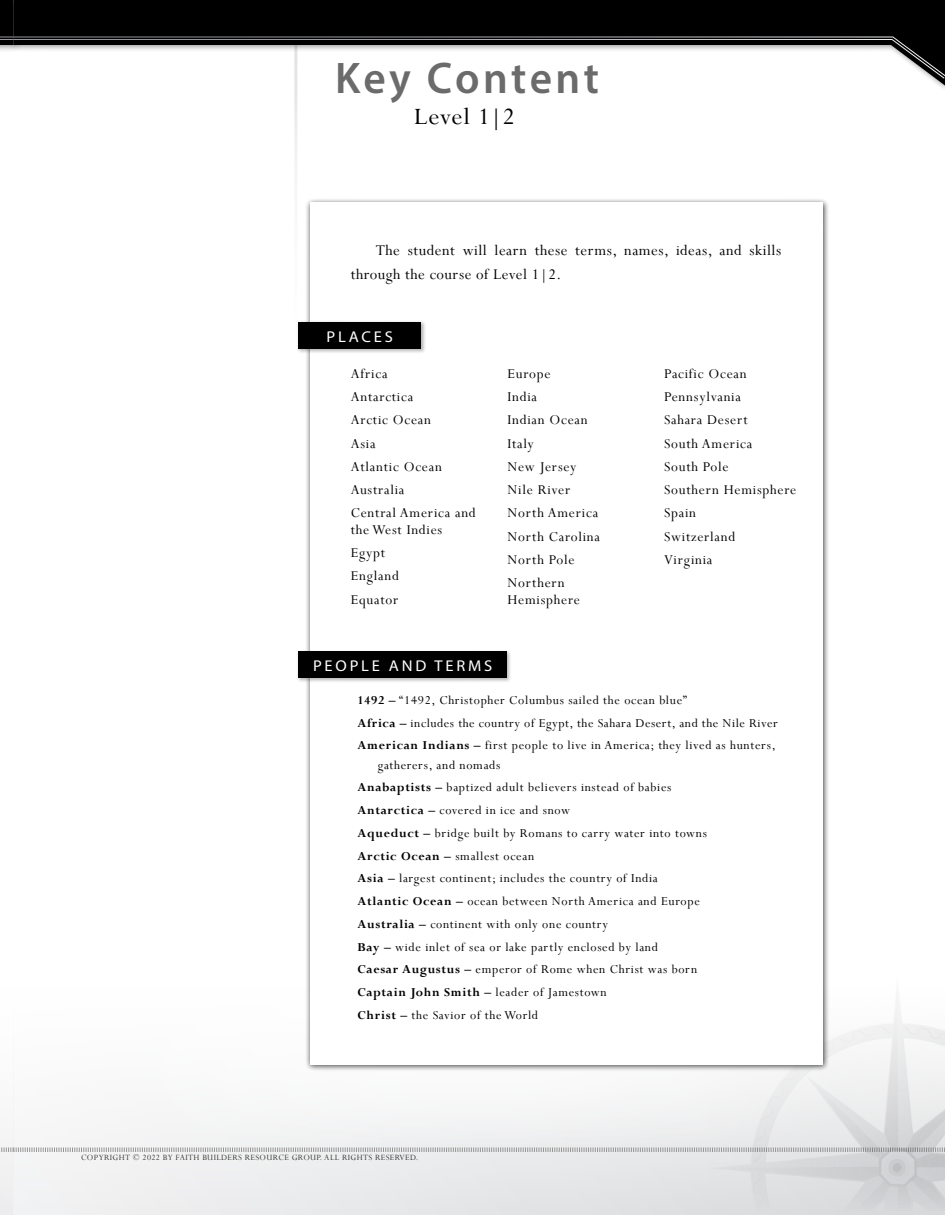
<style>
.page{position:relative;width:945px;height:1215px;background:#fff}
.page>*{position:absolute;margin:0;border:0;box-sizing:border-box;transform-origin:0 0}
.t1{font:600 44.4px "Myriad Pro";letter-spacing:.075em;color:#6b6b6b}
.t2{font:26.1px "Perpetua";letter-spacing:.02em;color:#000;scale:1.05 1}
.t3{font:16.5px/24px "Perpetua";letter-spacing:.03em;color:#000}
.t4{font:15.6px "Myriad Pro";letter-spacing:.17em;color:#fff;scale:1.05 1}
.t5{font:15px/23.2px "Perpetua";letter-spacing:.05em;color:#000}
.t6{font:13.5px/22.8px "Perpetua";letter-spacing:.05em;color:#000}
.t7{font:9px "Perpetua";letter-spacing:.04em;color:#393939}
.s1{font-weight:700}
</style>
<div class="page">
<div style="left:0;top:986px;width:14px;height:229px;background:#f8f8f9"></div>
<div style="left:14px;top:986px;width:931px;height:229px;background:linear-gradient(to right,#f7f7f7,#d6d8da)"></div>
<hr style="left:294px;top:0;width:3px;height:338px;background:#e0e0e0">
<div style="left:94px;top:94px;width:770px;height:1055px;background:#fff"></div>
<svg style="left:0;top:1147px;width:709px;height:6px"></svg>
<img style="left:709px;top:986px;width:236px;height:224px">
<div style="left:305px;top:198px;width:525px;height:874px;background:#000;opacity:.75"></div>
<div style="left:310px;top:203px;width:513px;height:862px;background:#fff"></div>
<div style="left:296px;top:320px;width:130px;height:34px;background:#000;opacity:.3"></div>
<div style="left:298px;top:322px;width:123px;height:27px;background:#000"></div>
<div style="left:296px;top:650px;width:216px;height:34px;background:#000;opacity:.3"></div>
<div style="left:298px;top:651px;width:209px;height:27px;background:#000"></div>
<div style="left:8px;top:0;width:937px;height:92px;background:#fff"></div>
<svg style="left:0;top:0;width:945px;height:86px"></svg>
<h1 class="t1" style="left:335px;top:50px;width:265px">Key Content</h1>
<h2 class="t2" style="left:414px;top:100px;width:98px">Level 1|2</h2>
<p class="t3" style="left:351px;top:238px;width:432px;text-indent:25px">The student will learn these terms, names, ideas, and skills through the course of Level 1|2.</p>
<p class="t4" style="left:327px;top:327px;width:65px">PLACES</p>
<p class="t5" style="left:351px;top:362px;width:127px">Africa<br>Antarctica<br>Arctic Ocean<br>Asia<br>Atlantic Ocean<br>Australia<br>Central America and</p>
<p class="t5" style="left:351px;top:518px;width:93px">the West Indies<br>Egypt<br>England<br>Equator</p>
<p class="t5" style="left:507px;top:362px;width:94px">Europe<br>India<br>Indian Ocean<br>Italy<br>New Jersey<br>Nile River<br>North America<br>North Carolina<br>North Pole<br>Northern</p>
<p class="t5" style="left:507px;top:587px;width:74px">Hemisphere</p>
<p class="t4" style="left:313px;top:656px;width:172px">PEOPLE AND TERMS</p>
<p class="t5" style="left:664px;top:362px;width:134px">Pacific Ocean<br>Pennsylvania<br>Sahara Desert<br>South America<br>South Pole<br>Southern Hemisphere<br>Spain<br>Switzerland<br>Virginia</p>
<p class="t6" style="left:358px;top:688px;width:422px"><span class="s1">1492 –</span> “1492, Christopher Columbus sailed the ocean blue”<br><span class="s1">Africa –</span> includes the country of Egypt, the Sahara Desert, and the Nile River<br><span class="s1">American Indians –</span> first people to live in America; they lived as hunters,</p>
<p class="t6" style="left:358px;top:753px;width:351px;text-indent:20px">gatherers, and nomads<br><span class="s1">Anabaptists –</span> baptized adult believers instead of babies <span class="s1">Antarctica –</span> covered in ice and snow<br><span class="s1">Aqueduct –</span> bridge built by Romans to carry water into towns <span class="s1">Arctic Ocean –</span> smallest ocean<br><span class="s1">Asia –</span> largest continent; includes the country of India <span class="s1">Atlantic Ocean –</span> ocean between North America and Europe <span class="s1">Australia –</span> continent with only one country<br><span class="s1">Bay –</span> wide inlet of sea or lake partly enclosed by land<br><span class="s1">Caesar Augustus –</span> emperor of Rome when Christ was born <span class="s1">Captain John Smith –</span> leader of Jamestown<br><span class="s1">Christ –</span> the Savior of the World</p>
<p class="t7" style="left:81px;top:1152px;width:339px">COPYRIGHT © 2022 BY FAITH BUILDERS RESOURCE GROUP. ALL RIGHTS RESERVED.</p>
</div>
